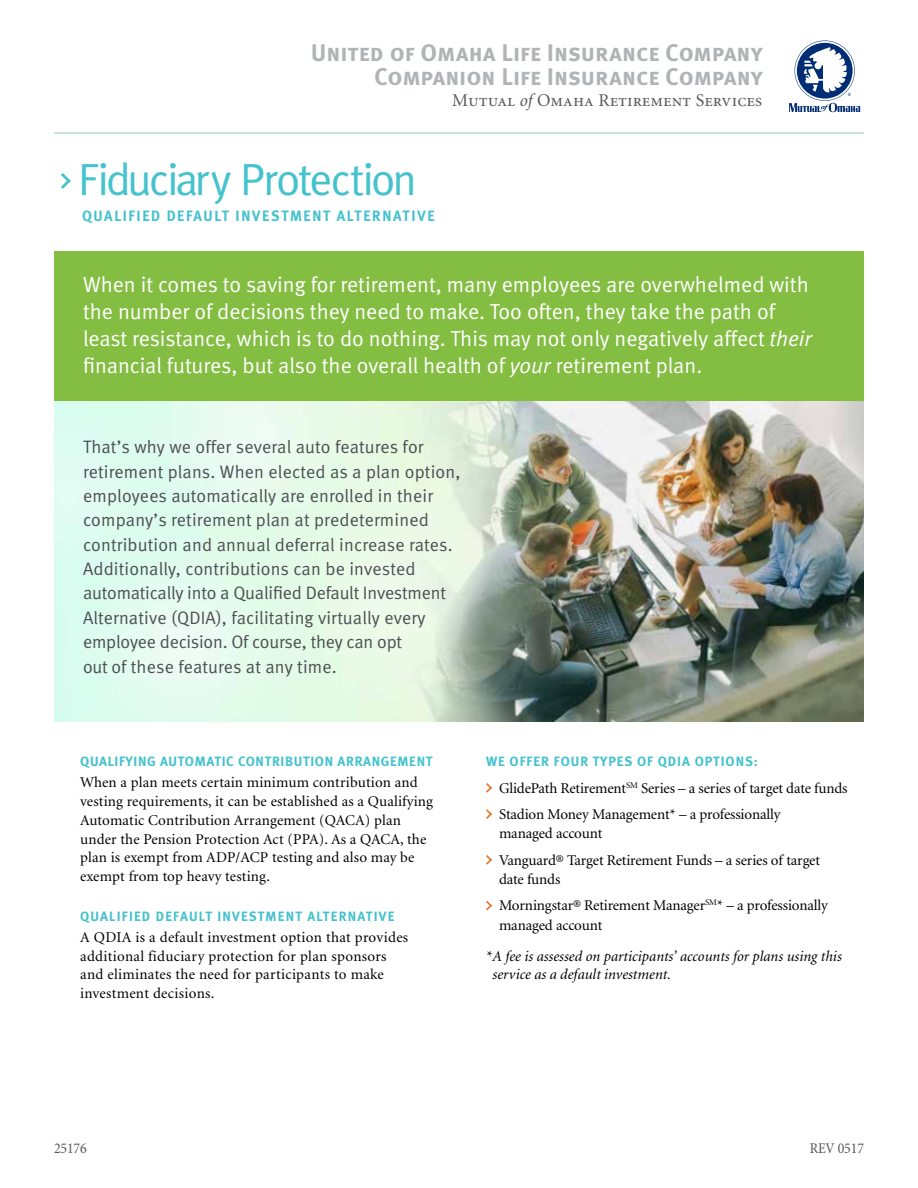
<style>
.page{position:relative;width:918px;height:1188px;background:#fff}
.page>*{position:absolute;margin:0;border:0;box-sizing:border-box;transform-origin:0 0}
.t1{font:45px "Meta Normal LF";letter-spacing:-.055em;color:#44c2cd}
.t2{font:24px/24px "Meta Bold Caps";letter-spacing:-.005em;color:#b1b4b6;text-align:right}
.t3{font:21.75px/27px "Meta Normal LF";color:#fff}
.t4{font:18px/24.3px "Meta Normal LF";letter-spacing:.01em;color:#4e5055}
.t5{font:18px "Minion Regular SC";color:#58595b}
.t6{font:15px/18.8px "Minion";letter-spacing:.01em;color:#000}
.t7{font:15px/26.2px "Minion";letter-spacing:-.01em;color:#000}
.t8{font:italic 15px/18px "Minion";color:#000}
.t9{font:15px "Meta Bold LF";letter-spacing:.11em;color:#44c2cd}
.t10{font:condensed 15px "Minion Pro";letter-spacing:-.01em;color:#58595b}
.t11{font:13.5px "Meta Bold LF";letter-spacing:.05em;color:#44c2cd}
.t12{font:13.5px "Meta Bold LF";letter-spacing:.09em;color:#44c2cd}
.t13{font:13.5px "Meta Bold LF";letter-spacing:.07em;color:#44c2cd}
.s1{font-family:"Minion";font-style:italic}
.s2{font-style:italic}
</style>
<div class="page">
<div style="left:55px;top:251px;width:809px;height:151px;background:#83bd41"></div>
<hr style="left:54px;top:133px;width:810px;height:1px;background:#a1cec8">
<svg style="left:61px;top:173px;width:10px;height:16px"></svg>
<svg style="left:789px;top:40px;width:71px;height:72px"></svg>
<img style="left:54px;top:402px;width:810px;height:319px">
<svg style="left:486px;top:783px;width:6px;height:10px"></svg>
<svg style="left:486px;top:809px;width:6px;height:10px"></svg>
<svg style="left:486px;top:855px;width:6px;height:10px"></svg>
<svg style="left:486px;top:901px;width:6px;height:9px"></svg>
<h2 class="t2" style="left:311px;top:40px;width:453px">United of Omaha Life Insurance Company<br>Companion Life Insurance Company</h2>
<p class="t5" style="left:452px;top:91px;width:312px">Mutual <span class="s1">of</span> Omaha Retirement Services</p>
<h1 class="t1" style="left:78px;top:154px;width:340px">Fiduciary Protection</h1>
<p class="t9" style="left:82px;top:207px;width:354px">QUALIFIED DEFAULT INVESTMENT ALTERNATIVE</p>
<p class="t3" style="left:83px;top:270px;width:731px">When it comes to saving for retirement, many employees are overwhelmed with the number of decisions they need to make. Too often, they take the path of least resistance, which is to do nothing. This may not only negatively affect <span class="s2">their </span>financial futures, but also the overall health of <span class="s2">your</span> retirement plan.</p>
<p class="t4" style="left:83px;top:435px;width:379px">That’s why we offer several auto features for retirement plans. When elected as a plan option, employees automatically are enrolled in their company’s retirement plan at predetermined contribution and annual deferral increase rates.<br>Additionally, contributions can be invested automatically into a Qualified Default Investment Alternative (QDIA), facilitating virtually every employee decision. Of course, they can opt<br>out of these features at any time.</p>
<p class="t11" style="left:80px;top:754px;width:354px">QUALIFYING AUTOMATIC CONTRIBUTION ARRANGEMENT</p>
<p class="t6" style="left:80px;top:774px;width:354px">When a plan meets certain minimum contribution and vesting requirements, it can be established as a Qualifying Automatic Contribution Arrangement (QACA) plan under the Pension Protection Act (PPA). As a QACA, the plan is exempt from ADP/ACP testing and also may be exempt from top heavy testing.</p>
<p class="t12" style="left:80px;top:908px;width:316px">QUALIFIED DEFAULT INVESTMENT ALTERNATIVE</p>
<p class="t6" style="left:80px;top:928px;width:330px">A QDIA is a default investment option that provides additional fiduciary protection for plan sponsors and eliminates the need for participants to make investment decisions.</p>
<p class="t13" style="left:486px;top:754px;width:273px">WE OFFER FOUR TYPES OF QDIA OPTIONS:</p>
<p class="t7" style="left:499px;top:775px;width:350px">GlidePath Retirement<sup>SM</sup> Series – a series of target date funds<br>Stadion Money Management* – a professionally</p>
<p class="t7" style="left:499px;top:821px;width:323px">managed account<br>Vanguard® Target Retirement Funds – a series of target</p>
<p class="t7" style="left:499px;top:867px;width:330px">date funds<br>Morningstar® Retirement Manager<sup>SM</sup>* – a professionally</p>
<p class="t7" style="left:499px;top:913px;width:105px">managed account</p>
<p class="t8" style="left:492px;top:948px;width:351px;text-indent:-6px">*A fee is assessed on participants’ accounts for plans using this service as a default investment.</p>
<p class="t10" style="left:54px;top:1138px;width:34px">25176</p>
<p class="t10" style="left:810px;top:1138px;width:56px">REV 0517</p>
</div>
